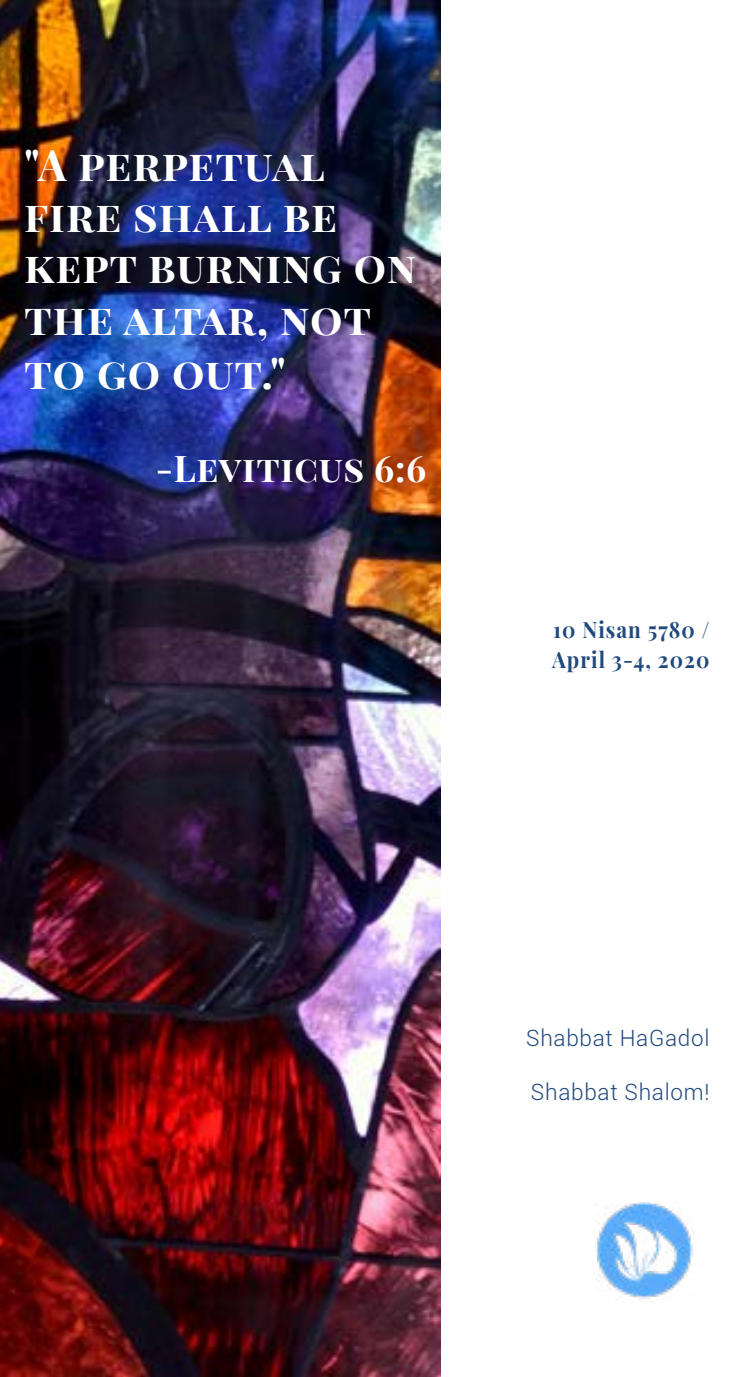
<style>
.page{position:relative;width:750px;height:1377px;background:#fff}
.page>*{position:absolute;margin:0;border:0;box-sizing:border-box;transform-origin:0 0}
.t1{font:700 42.75px/52px "Playfair Display SC";letter-spacing:.02em;color:#fff}
.t2{font:700 36px "Playfair Display SC";letter-spacing:.02em;color:#fff}
.t3{font:300 22.5px "Roboto";letter-spacing:.03em;color:#1f497d}
.t4{font:700 22.5px/29.2px "Playfair Display";letter-spacing:.05em;color:#1f497d;scale:.92 1}
</style>
<div class="page">
<img style="left:0;top:0;width:440px;height:1377px">
<img style="left:596px;top:1203px;width:98px;height:96px">
<p class="t1" style="left:24px;top:139px;width:393px">"A perpetual fire shall be kept burning on the altar, not to go out."</p>
<p class="t2" style="left:156px;top:447px;width:272px">-Leviticus 6:6</p>
<p class="t4" style="left:552px;top:615px;width:172px">10 Nisan 5780 /<br>April 3-4, 2020</p>
<p class="t3" style="left:526px;top:1022px;width:185px">Shabbat HaGadol</p>
<p class="t3" style="left:530px;top:1076px;width:180px">Shabbat Shalom!</p>
</div>
